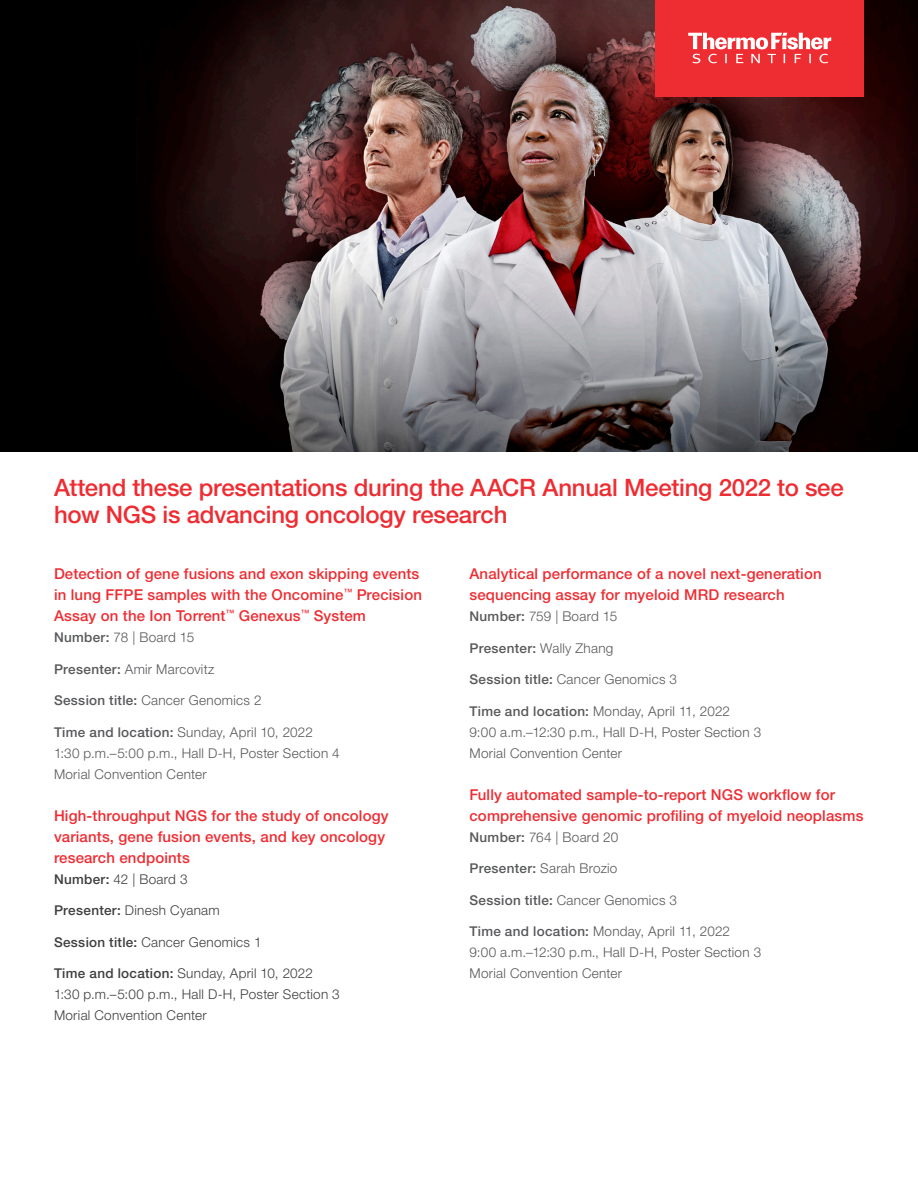
<style>
.page{position:relative;width:918px;height:1188px;background:#fff}
.page>*{position:absolute;margin:0;border:0;box-sizing:border-box;transform-origin:0 0}
.t1{font:500 24px/27px "Helvetica Neue LTW1 G";letter-spacing:-.01em;color:#ee2d33}
.Content_Header{font:500 15px/21px "Helvetica Neue LTW1 G";letter-spacing:.01em;color:#ee2d33}
.Body__Copy__No_Basel{font:300 13.5px/21px "Helvetica Neue LTW1 G";letter-spacing:.02em;color:#57585a}
.Body__Copy__No_Basel-2{font:300 13.5px/21px "Helvetica Neue LTW1 G";letter-spacing:.02em;color:#3e3e3f}
.Body__Copy__No_Basel-3{font:500 13.5px "Helvetica Neue LTW1 G";letter-spacing:.025em;color:#57585a}
.s1{font-weight:500}
.s2{font-weight:300}
</style>
<div class="page">
<img style="left:0;top:0;width:918px;height:452px">
<div style="left:656px;top:0;width:208px;height:96px;background:#ee2d33"></div>
<svg style="left:688px;top:33px;width:143px;height:30px"></svg>
<h5 class="t1" style="left:54px;top:474px;width:791px">Attend these presentations during the AACR Annual Meeting 2022 to see how NGS is advancing oncology research</h5>
<p class="Content_Header" style="left:54px;top:563px;width:369px">Detection of gene fusions and exon skipping events in lung FFPE samples with the Oncomine<sup>™</sup> Precision<br>Assay on the Ion Torrent<sup>™</sup> Genexus<sup>™</sup> System</p>
<p class="Body__Copy__No_Basel" style="left:54px;top:627px;width:142px"><span class="s1">Number:</span> 78 | Board 15</p>
<p class="Body__Copy__No_Basel" style="left:54px;top:658px;width:162px"><span class="s1">Presenter:</span> Amir Marcovitz</p>
<p class="Body__Copy__No_Basel" style="left:54px;top:690px;width:209px"><span class="s1">Session title:</span> Cancer Genomics 2</p>
<p class="Body__Copy__No_Basel" style="left:54px;top:721px;width:287px"><span class="s1">Time and location:</span> Sunday, April 10, 2022<br>1:30 p.m.–5:00 p.m., Hall D-H, Poster Section 4<br>Morial Convention Center</p>
<p class="Content_Header" style="left:54px;top:805px;width:336px">High-throughput NGS for the study of oncology variants, gene fusion events, and key oncology research endpoints</p>
<p class="Body__Copy__No_Basel-2" style="left:54px;top:868px;width:135px"><span class="s1">Number:</span> 42 | Board 3</p>
<p class="Body__Copy__No_Basel-2" style="left:54px;top:900px;width:167px"><span class="s1">Presenter:</span> Dinesh Cyanam</p>
<p class="Body__Copy__No_Basel-2" style="left:54px;top:931px;width:209px"><span class="s1">Session title:</span> Cancer Genomics 1</p>
<p class="Body__Copy__No_Basel-2" style="left:54px;top:963px;width:287px"><span class="s1">Time and location:</span> Sunday, April 10, 2022<br>1:30 p.m.–5:00 p.m., Hall D-H, Poster Section 3<br>Morial Convention Center</p>
<p class="Content_Header" style="left:470px;top:563px;width:354px">Analytical performance of a novel next-generation sequencing assay for myeloid MRD research</p>
<p class="Body__Copy__No_Basel" style="left:470px;top:606px;width:149px"><span class="s1">Number:</span> 759 | Board 15</p>
<p class="Body__Copy__No_Basel-3" style="left:470px;top:640px;width:145px">Presenter: <span class="s2">Wally Zhang</span></p>
<p class="Body__Copy__No_Basel" style="left:470px;top:669px;width:209px"><span class="s1">Session title:</span> Cancer Genomics 3</p>
<p class="Body__Copy__No_Basel" style="left:470px;top:700px;width:293px"><span class="s1">Time and location:</span> Monday, April 11, 2022<br>9:00 a.m.–12:30 p.m., Hall D-H, Poster Section 3<br>Morial Convention Center</p>
<p class="Content_Header" style="left:470px;top:784px;width:395px">Fully automated sample-to-report NGS workflow for comprehensive genomic profiling of myeloid neoplasms</p>
<p class="Body__Copy__No_Basel" style="left:470px;top:826px;width:150px"><span class="s1">Number:</span> 764 | Board 20</p>
<p class="Body__Copy__No_Basel" style="left:470px;top:858px;width:149px"><span class="s1">Presenter:</span> Sarah Brozio</p>
<p class="Body__Copy__No_Basel" style="left:470px;top:889px;width:209px"><span class="s1">Session title:</span> Cancer Genomics 3</p>
<p class="Body__Copy__No_Basel" style="left:470px;top:921px;width:293px"><span class="s1">Time and location:</span> Monday, April 11, 2022<br>9:00 a.m.–12:30 p.m., Hall D-H, Poster Section 3<br>Morial Convention Center</p>
</div>
